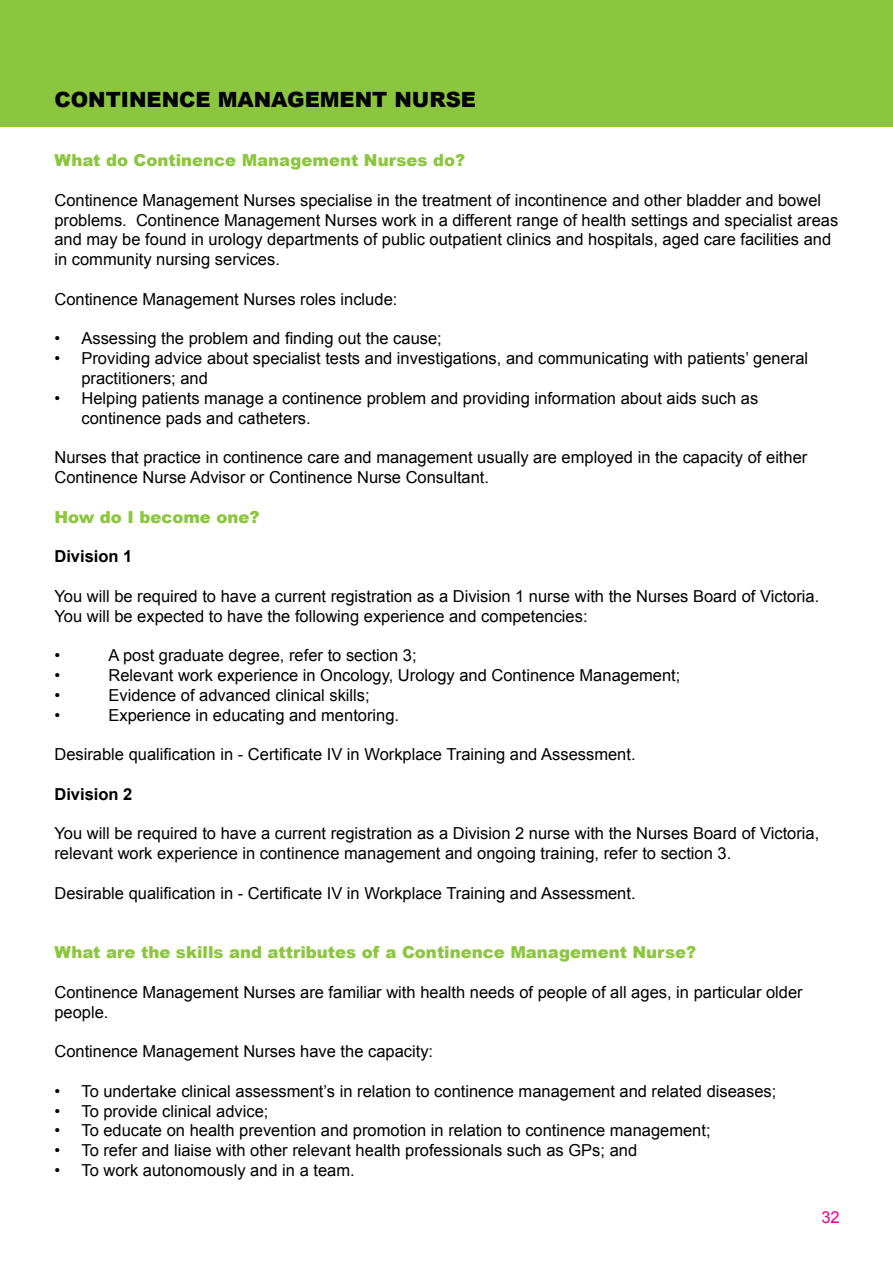
<style>
.page{position:relative;width:893px;height:1263px;background:#fff}
.page>*{position:absolute;margin:0;border:0;box-sizing:border-box;transform-origin:0 0}
.t1{font:900 21px "Arial";color:#000}
.t2{font:16.5px/19.8px "Arial";color:#000}
.t3{font:900 16.5px "Arial";color:#8cc63f}
.t4{font:700 16.5px "Arial";color:#000}
.t5{font:16.5px "Arial";color:#ec008c}
</style>
<div class="page">
<div style="left:0;top:0;width:893px;height:127px;background:#8cc63f"></div>
<p class="t1" style="left:54px;top:84px;width:83px">Continence</p>
<p class="t1" style="left:218px;top:84px;width:38px">Managemen</p>
<p class="t1" style="left:372px;top:84px;width:73px">t Nurse</p>
<p class="t3" style="left:54px;top:148px;width:412px">What do Continence Management Nurses do?</p>
<p class="t2" style="left:54px;top:190px;width:785px">Continence Management Nurses specialise in the treatment of incontinence and other bladder and bowel problems. Continence Management Nurses work in a different range of health settings and specialist areas and may be found in urology departments of public outpatient clinics and hospitals, aged care facilities and in community nursing services.</p>
<p class="t2" style="left:54px;top:289px;width:344px">Continence Management Nurses roles include:</p>
<p class="t2" style="left:54px;top:329px;width:389px">• Assessing the problem and finding out the cause;</p>
<p class="t2" style="left:81px;top:349px;width:728px;text-indent:-27px">• Providing advice about specialist tests and investigations, and communicating with patients’ general practitioners; and</p>
<p class="t2" style="left:81px;top:388px;width:678px;text-indent:-27px">• Helping patients manage a continence problem and providing information about aids such as continence pads and catheters.</p>
<p class="t2" style="left:54px;top:448px;width:754px">Nurses that practice in continence care and management usually are employed in the capacity of either<br>Continence Nurse Advisor or Continence Nurse Consultant.</p>
<p class="t3" style="left:54px;top:505px;width:207px">How do I become one?</p>
<p class="t4" style="left:54px;top:545px;width:79px">Division 1</p>
<p class="t2" style="left:54px;top:586px;width:766px">You will be required to have a current registration as a Division 1 nurse with the Nurses Board of Victoria.<br>You will be expected to have the following experience and competencies:</p>
<p class="t2" style="left:54px;top:646px;width:7px">•</p>
<p class="t2" style="left:108px;top:646px;width:310px">A post graduate degree, refer to section 3;</p>
<p class="t2" style="left:54px;top:665px;width:7px">•</p>
<p class="t2" style="left:108px;top:665px;width:573px">Relevant work experience in Oncology, Urology and Continence Management;</p>
<p class="t2" style="left:54px;top:685px;width:7px">•</p>
<p class="t2" style="left:108px;top:685px;width:263px">Evidence of advanced clinical skills;</p>
<p class="t2" style="left:54px;top:705px;width:7px">•</p>
<p class="t2" style="left:108px;top:705px;width:292px">Experience in educating and mentoring.</p>
<p class="t2" style="left:54px;top:745px;width:583px">Desirable qualification in - Certificate IV in Workplace Training and Assessment.</p>
<p class="t4" style="left:54px;top:783px;width:79px">Division 2</p>
<p class="t2" style="left:54px;top:824px;width:766px">You will be required to have a current registration as a Division 2 nurse with the Nurses Board of Victoria, relevant work experience in continence management and ongoing training, refer to section 3.</p>
<p class="t2" style="left:54px;top:883px;width:583px">Desirable qualification in - Certificate IV in Workplace Training and Assessment.</p>
<p class="t3" style="left:54px;top:940px;width:643px">What are the skills and attributes of a Continence Management Nurse?</p>
<p class="t2" style="left:54px;top:982px;width:750px">Continence Management Nurses are familiar with health needs of people of all ages, in particular older people.</p>
<p class="t2" style="left:54px;top:1042px;width:380px">Continence Management Nurses have the capacity:</p>
<p class="t2" style="left:54px;top:1081px;width:723px">• To undertake clinical assessment’s in relation to continence management and related diseases;</p>
<p class="t2" style="left:54px;top:1101px;width:216px">• To provide clinical advice;</p>
<p class="t2" style="left:54px;top:1121px;width:658px">• To educate on health prevention and promotion in relation to continence management;</p>
<p class="t2" style="left:54px;top:1141px;width:584px">• To refer and liaise with other relevant health professionals such as GPs; and</p>
<p class="t2" style="left:54px;top:1160px;width:302px">• To work autonomously and in a team.</p>
<p class="t5" style="left:821px;top:1206px;width:20px">32</p>
</div>
